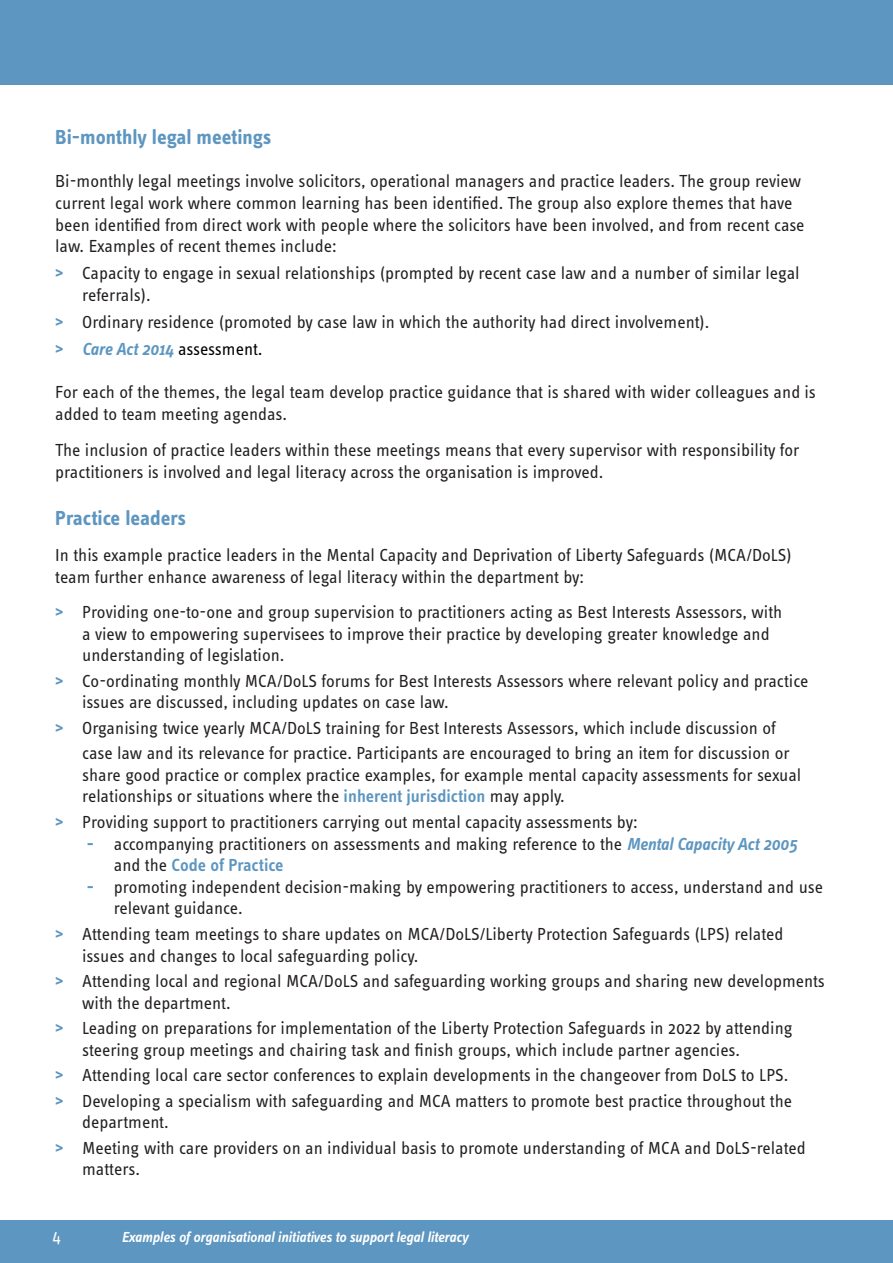
<style>
.page{position:relative;width:893px;height:1263px;background:#fff}
.page>*{position:absolute;margin:0;border:0;box-sizing:border-box;transform-origin:0 0}
.t1{font:700 21px "Info Text Pro";color:#5d96c0}
.List_Paragraph{font:18px/21.6px "Info Text Pro";color:#231f20}
.List_Paragraph-2{font:italic 600 18px "Info Text Pro";letter-spacing:-.005em;color:#5d96c0}
.t2{font:18px "Info Text Pro";color:#fff}
.t3{font:italic 600 15px "Info Text Pro";color:#fff}
.s1{font-weight:700;color:#5d96c0}
.s2{font-weight:700;font-style:normal}
.s3{font-weight:400;font-style:normal;color:#000}
.s4{font-weight:400;color:#000}
.s5{font-weight:600;color:#5d96c0}
.s6{font-weight:600;font-style:italic;color:#5d96c0}
</style>
<div class="page">
<div style="left:0;top:1220px;width:893px;height:43px;background:#5d96c0"></div>
<div style="left:0;top:0;width:893px;height:85px;background:#5d96c0"></div>
<p class="t1" style="left:55px;top:124px;width:218px">Bi-monthly legal meetings</p>
<p class="List_Paragraph" style="left:55px;top:170px;width:751px">Bi-monthly legal meetings involve solicitors, operational managers and practice leaders. The group review current legal work where common learning has been identified. The group also explore themes that have been identified from direct work with people where the solicitors have been involved, and from recent case law. Examples of recent themes include:</p>
<p class="List_Paragraph" style="left:82px;top:262px;width:719px;text-indent:-27px"><span class="s1">&gt;</span> Capacity to engage in sexual relationships (prompted by recent case law and a number of similar legal referrals).</p>
<p class="List_Paragraph" style="left:55px;top:311px;width:656px"><span class="s1">&gt;</span> Ordinary residence (promoted by case law in which the authority had direct involvement).</p>
<p class="List_Paragraph-2" style="left:55px;top:338px;width:209px"><span class="s2">&gt;</span> Care Act 2014 <span class="s3">assessment</span><span class="s4">.</span></p>
<p class="List_Paragraph" style="left:55px;top:381px;width:762px">For each of the themes, the legal team develop practice guidance that is shared with wider colleagues and is added to team meeting agendas.</p>
<p class="List_Paragraph" style="left:55px;top:439px;width:746px">The inclusion of practice leaders within these meetings means that every supervisor with responsibility for practitioners is involved and legal literacy across the organisation is improved.</p>
<p class="t1" style="left:55px;top:505px;width:132px">Practice leaders</p>
<p class="List_Paragraph" style="left:55px;top:544px;width:738px">In this example practice leaders in the Mental Capacity and Deprivation of Liberty Safeguards (MCA/DoLS) team further enhance awareness of legal literacy within the department by:</p>
<p class="List_Paragraph" style="left:82px;top:601px;width:701px;text-indent:-27px"><span class="s1">&gt;</span> Providing one-to-one and group supervision to practitioners acting as Best Interests Assessors, with a view to empowering supervisees to improve their practice by developing greater knowledge and understanding of legislation.</p>
<p class="List_Paragraph" style="left:82px;top:669px;width:728px;text-indent:-27px"><span class="s1">&gt;</span> Co-ordinating monthly MCA/DoLS forums for Best Interests Assessors where relevant policy and practice issues are discussed, including updates on case law.</p>
<p class="List_Paragraph" style="left:82px;top:714px;width:709px;line-height:25.5px;text-indent:-27px"><span class="s1">&gt;</span> Organising twice yearly MCA/DoLS training for Best Interests Assessors, which include discussion of case law and its relevance for practice. Participants are encouraged to bring an item for discussion or</p>
<p class="List_Paragraph" style="left:82px;top:764px;width:721px">share good practice or complex practice examples, for example mental capacity assessments for sexual relationships or situations where the <span class="s5">inherent jurisdiction</span> may apply.</p>
<p class="List_Paragraph" style="left:55px;top:811px;width:584px"><span class="s1">&gt;</span> Providing support to practitioners carrying out mental capacity assessments by:</p>
<p class="List_Paragraph" style="left:114px;top:832px;width:685px;text-indent:-27px"><span class="s1">-</span> accompanying practitioners on assessments and making reference to the <span class="s6">Mental Capacity Act 2005 </span>and the <span class="s5">Code of Practice</span></p>
<p class="List_Paragraph" style="left:114px;top:875px;width:711px;text-indent:-27px"><span class="s1">-</span> promoting independent decision-making by empowering practitioners to access, understand and use relevant guidance.</p>
<p class="List_Paragraph" style="left:82px;top:923px;width:703px;text-indent:-27px"><span class="s1">&gt;</span> Attending team meetings to share updates on MCA/DoLS/Liberty Protection Safeguards (LPS) related issues and changes to local safeguarding policy.</p>
<p class="List_Paragraph" style="left:82px;top:970px;width:744px;text-indent:-27px"><span class="s1">&gt;</span> Attending local and regional MCA/DoLS and safeguarding working groups and sharing new developments with the department.</p>
<p class="List_Paragraph" style="left:82px;top:1017px;width:712px;text-indent:-27px"><span class="s1">&gt;</span> Leading on preparations for implementation of the Liberty Protection Safeguards in 2022 by attending steering group meetings and chairing task and finish groups, which include partner agencies.</p>
<p class="List_Paragraph" style="left:55px;top:1064px;width:735px"><span class="s1">&gt;</span> Attending local care sector conferences to explain developments in the changeover from DoLS to LPS.</p>
<p class="List_Paragraph" style="left:82px;top:1089px;width:711px;text-indent:-27px"><span class="s1">&gt;</span> Developing a specialism with safeguarding and MCA matters to promote best practice throughout the department.</p>
<p class="List_Paragraph" style="left:82px;top:1136px;width:725px;text-indent:-27px"><span class="s1">&gt;</span> Meeting with care providers on an individual basis to promote understanding of MCA and DoLS-related matters.</p>
<p class="t2" style="left:53px;top:1226px;width:10px">4</p>
<p class="t3" style="left:122px;top:1228px;width:348px">Examples of organisational initiatives to support legal literacy</p>
</div>
